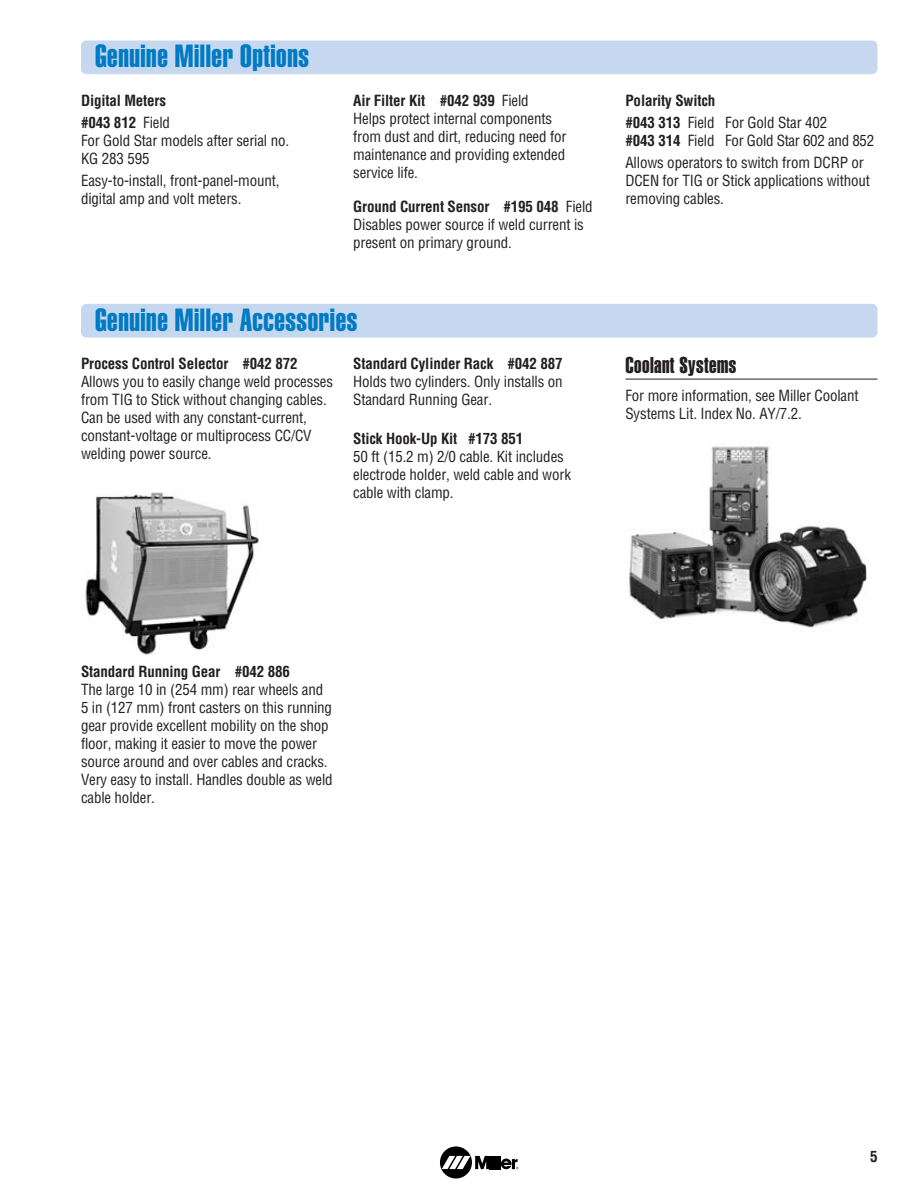
<style>
.page{position:relative;width:918px;height:1188px;background:#fff}
.page>*{position:absolute;margin:0;border:0;box-sizing:border-box;transform-origin:0 0}
.t1{font:31.5px "Helvetica Extra Compressed";letter-spacing:.02em;color:#007ac2}
.t2{font:22.5px "Helvetica Extra Compressed";letter-spacing:.02em;color:#231f20}
.t3{font:condensed 15px/18px "Helvetica";letter-spacing:-.01em;color:#231f20}
.t4{font:700 condensed 15px/22.4px "Helvetica";letter-spacing:-.01em;color:#231f20}
.s1{font-weight:400}
.s2{font-weight:700}
</style>
<div class="page">
<div style="left:81px;top:40px;width:797px;height:34px;background:#c6d8ef;border-radius:5px"></div>
<div style="left:81px;top:304px;width:797px;height:34px;background:#c6d8ef;border-radius:5px"></div>
<svg style="left:440px;top:1146px;width:32px;height:33px"></svg>
<svg style="left:442px;top:1156px;width:76px;height:13px"></svg>
<hr style="left:625px;top:379px;width:253px;height:1px;background:#231f20">
<img style="left:629px;top:446px;width:238px;height:182px">
<img style="left:85px;top:492px;width:174px;height:163px">
<h1 class="t1" style="left:95px;top:45px;width:215px">Genuine Miller Options</h1>
<p class="t4" style="left:81px;top:90px;width:91px">Digital Meters #043 812 <span class="s1">Field</span></p>
<p class="t3" style="left:81px;top:133px;width:210px">For Gold Star models after serial no.<br>KG 283 595</p>
<p class="t3" style="left:81px;top:173px;width:200px">Easy-to-install, front-panel-mount, digital amp and volt meters.</p>
<p class="t3" style="left:353px;top:93px;width:215px"><span class="s2">Air Filter Kit #042 939</span> Field<br>Helps protect internal components from dust and dirt, reducing need for maintenance and providing extended service life.</p>
<p class="t3" style="left:353px;top:199px;width:241px"><span class="s2">Ground Current Sensor #195 048</span> Field<br>Disables power source if weld current is present on primary ground.</p>
<h1 class="t1" style="left:95px;top:308px;width:264px">Genuine Miller Accessories</h1>
<p class="t4" style="left:81px;top:353px;width:218px">Process Control Selector #042 872</p>
<p class="t3" style="left:81px;top:373px;width:254px">Allows you to easily change weld processes from TIG to Stick without changing cables.<br>Can be used with any constant-current, constant-voltage or multiprocess CC/CV welding power source.</p>
<p class="t4" style="left:353px;top:353px;width:211px">Standard Cylinder Rack #042 887</p>
<p class="t3" style="left:353px;top:373px;width:211px">Holds two cylinders. Only installs on<br>Standard Running Gear.</p>
<p class="t4" style="left:353px;top:429px;width:172px">Stick Hook-Up Kit #173 851</p>
<p class="t3" style="left:353px;top:449px;width:219px">50 ft (15.2 m) 2/0 cable. Kit includes electrode holder, weld cable and work cable with clamp.</p>
<p class="t4" style="left:625px;top:90px;width:203px">Polarity Switch<br>#043 313 <span class="s1">Field For Gold Star 402</span></p>
<p class="t3" style="left:625px;top:131px;width:250px;line-height:22.4px"><span class="s2">#043 314</span> Field For Gold Star 602 and 852<br>Allows operators to switch from DCRP or</p>
<p class="t3" style="left:625px;top:173px;width:246px">DCEN for TIG or Stick applications without removing cables.</p>
<h2 class="t2" style="left:625px;top:357px;width:112px">Coolant Systems</h2>
<p class="t3" style="left:625px;top:388px;width:235px">For more information, see Miller Coolant<br>Systems Lit. Index No. AY/7.2.</p>
<p class="t4" style="left:81px;top:662px;width:210px">Standard Running Gear #042 886</p>
<p class="t3" style="left:81px;top:682px;width:253px">The large 10 in (254 mm) rear wheels and 5 in (127 mm) front casters on this running gear provide excellent mobility on the shop floor, making it easier to move the power source around and over cables and cracks.<br>Very easy to install. Handles double as weld cable holder.</p>
<p class="t4" style="left:870px;top:1147px;width:9px">5</p>
</div>
